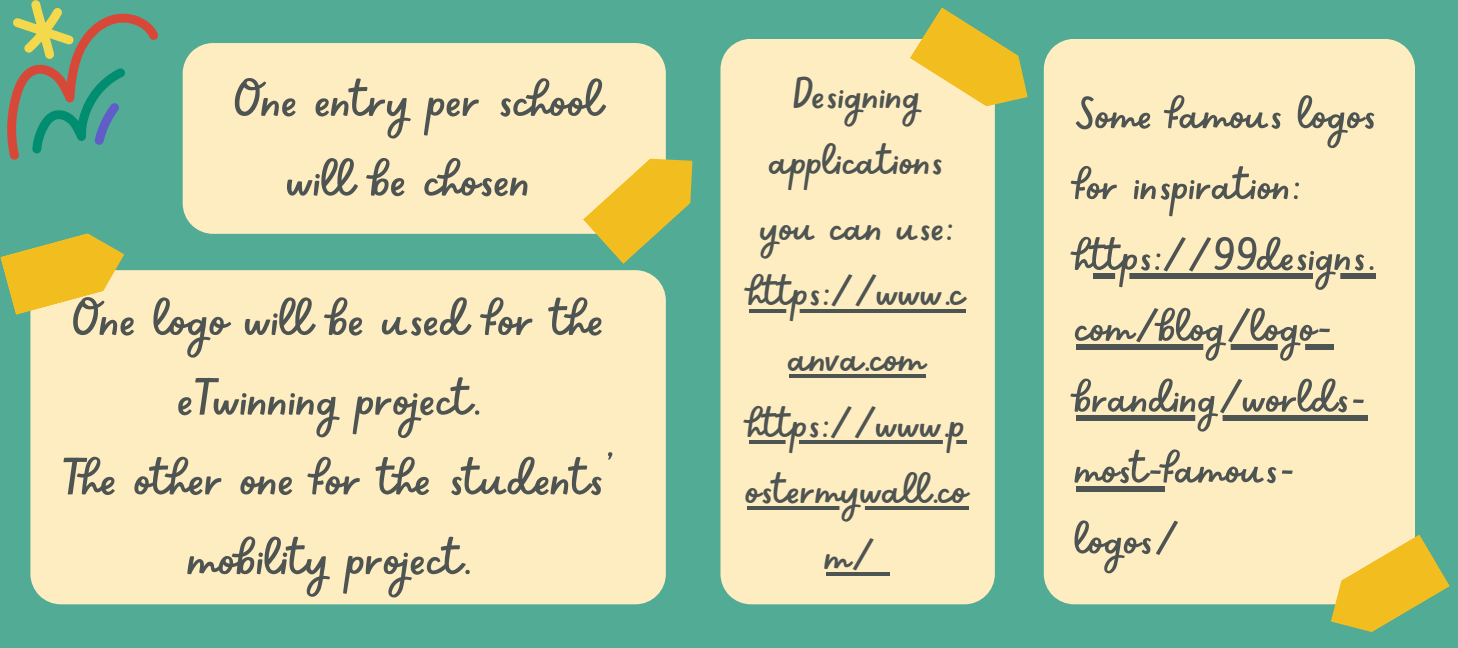
<style>
.page{position:relative;width:1458px;height:648px;background:#51ab95}
.page>*{position:absolute;margin:0;border:0;box-sizing:border-box;transform-origin:0 0}
.t1{font:58.05px/79.6px "Sweet Apricot";color:#4e5451;text-align:center}
.t2{font:51.07px/70.9px "Sweet Apricot";color:#4e5451}
.t3{font:47.93px/65.7px "Sweet Apricot";color:#4e5451;text-align:center}
</style>
<div class="page">
<div style="left:720px;top:39px;width:275px;height:565px;background:#ffedc2"></div>
<div style="left:1044px;top:39px;width:371px;height:565px;background:#ffedc2"></div>
<div style="left:183px;top:43px;width:483px;height:191px;background:#ffedc2"></div>
<div style="left:30px;top:270px;width:636px;height:334px;background:#ffedc2"></div>
<hr style="left:750px;top:309px;width:216px;height:3px;background:#4e5451">
<hr style="left:789px;top:375px;width:137px;height:3px;background:#4e5451">
<hr style="left:749px;top:440px;width:217px;height:4px;background:#4e5451">
<hr style="left:747px;top:506px;width:221px;height:4px;background:#4e5451">
<hr style="left:826px;top:572px;width:49px;height:3px;background:#4e5451">
<hr style="left:875px;top:572px;width:15px;height:3px;background:#4e5451">
<svg style="left:583px;top:159px;width:109px;height:105px"></svg>
<svg style="left:0;top:233px;width:124px;height:82px"></svg>
<svg style="left:910px;top:7px;width:118px;height:99px"></svg>
<svg style="left:1093px;top:273px;width:282px;height:5px"></svg>
<svg style="left:1076px;top:344px;width:258px;height:5px"></svg>
<div style="left:1076px;top:415px;width:291px;height:5px;background:#4e5451"></div>
<div style="left:1076px;top:486px;width:88px;height:5px;background:#4e5451"></div>
<svg style="left:7px;top:0;width:151px;height:160px"></svg>
<svg style="left:1331px;top:534px;width:119px;height:98px"></svg>
<p class="t1" style="left:234px;top:56px;width:371px">One entry per school will be chosen</p>
<p class="t1" style="left:72px;top:275px;width:535px">One logo will be used for the eTwinning project.</p>
<p class="t1" style="left:64px;top:435px;width:552px">The other one for the students’ mobility project.</p>
<p class="t3" style="left:761px;top:59px;width:194px">Designing applications you can use:</p>
<p class="t3" style="left:750px;top:256px;width:218px">https://www.c anva.com</p>
<p class="t3" style="left:747px;top:388px;width:223px">https://www.p ostermywall.co m/</p>
<p class="t2" style="left:1076px;top:75px;width:303px">Some famous logos for inspiration: https://99designs. com/blog/logo&shy;branding/worlds&shy;most-famous&shy;logos/</p>
</div>
